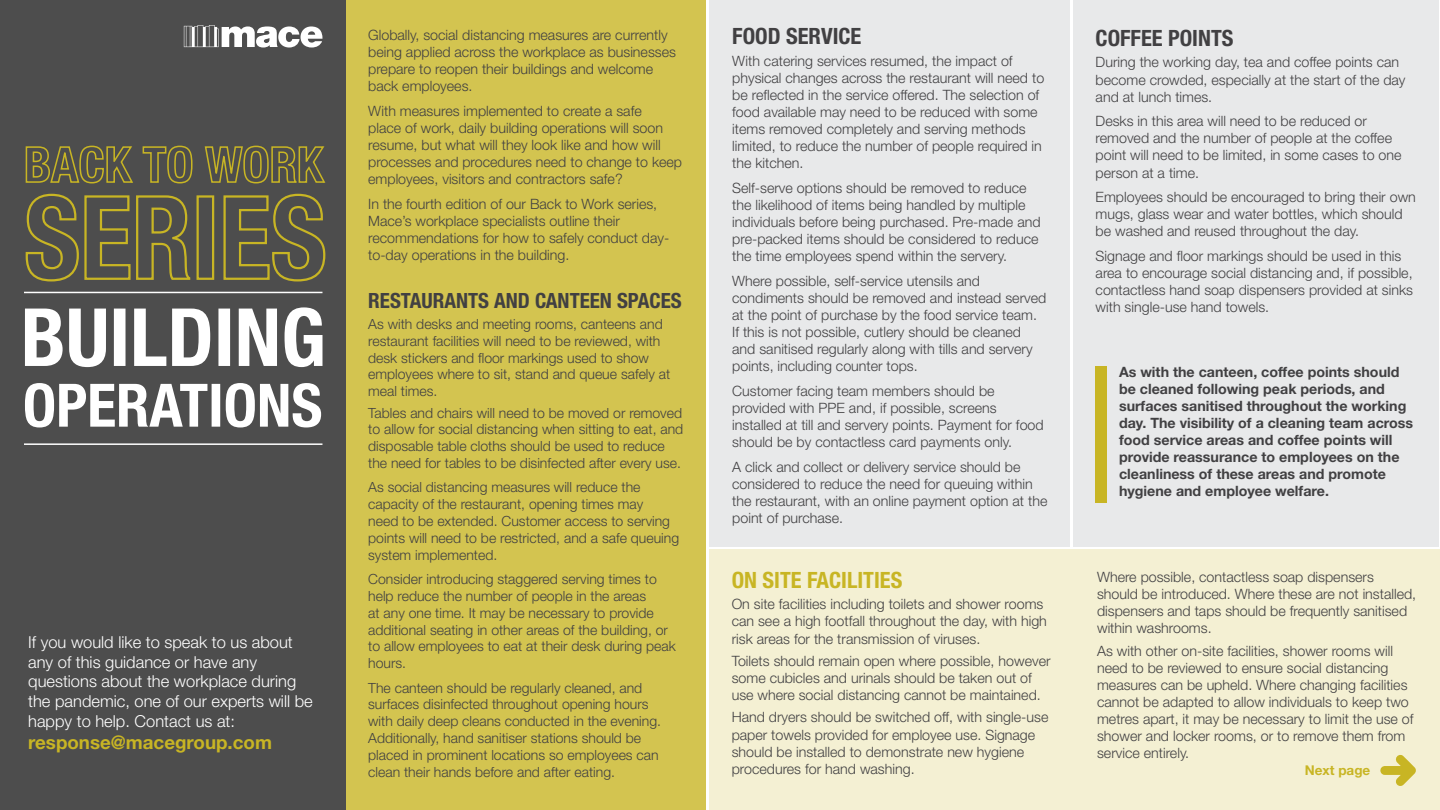
<style>
.page{position:relative;width:1440px;height:810px;background:#fff}
.page>*{position:absolute;margin:0;border:0;box-sizing:border-box;transform-origin:0 0}
.t1{font:700 condensed 22.5px "Helvetica Neue LT Std";color:#414042}
.t2{font:700 condensed 22.5px "Helvetica Neue LT Std";color:#c8b524}
.t3{font:700 condensed 21px "Helvetica Neue LT Std";color:#414042}
.t4{font:700 18.75px "Helvetica Neue LT Std";color:#c8b524}
.t5{font:300 16.5px/19.8px "Helvetica Neue LT Std";color:#fff}
.t6{font:300 14.25px/17.1px "Helvetica Neue LT Std";color:#414042}
.t7{font:700 14.25px/17.1px "Helvetica Neue LT Std";color:#414042}
.t8{font:300 14.02px/16.8px "Helvetica Neue LT Std";color:#414042}
.t9{font:700 13.5px "Helvetica Neue LT Std";color:#c8b524}
</style>
<div class="page">
<div style="left:710px;top:0;width:360px;height:547px;background:#e8e9ea"></div>
<div style="left:346px;top:0;width:360px;height:810px;background:#d3c450"></div>
<div style="left:709px;top:549px;width:731px;height:261px;background:#f4f0d3"></div>
<div style="left:1073px;top:0;width:365px;height:547px;background:#e8e9ea"></div>
<div style="left:0;top:0;width:346px;height:810px;background:#4d4d4d"></div>
<svg style="left:184px;top:25px;width:138px;height:23px"></svg>
<svg style="left:1380px;top:755px;width:36px;height:31px"></svg>
<svg style="left:25px;top:193px;width:301px;height:89px"></svg>
<svg style="left:25px;top:145px;width:301px;height:39px"></svg>
<hr style="left:24px;top:292px;width:298px;height:1px;background:#fff">
<hr style="left:24px;top:443px;width:298px;height:2px;background:#fff">
<div style="left:1096px;top:367px;width:11px;height:136px;background:#c8b524"></div>
<svg style="left:25px;top:307px;width:297px;height:60px"></svg>
<svg style="left:25px;top:383px;width:296px;height:44px"></svg>
<p class="t5" style="left:28px;top:632px;width:286px">If you would like to speak to us about any of this guidance or have any questions about the workplace during the pandemic, one of our experts will be happy to help. Contact us at:</p>
<h3 class="t4" style="left:28px;top:731px;width:245px">response@macegroup.com</h3>
<p class="t6" style="left:368px;top:26px;width:309px">Globally, social distancing measures are currently being applied across the workplace as businesses prepare to reopen their buildings and welcome back employees.</p>
<p class="t6" style="left:368px;top:102px;width:315px">With measures implemented to create a safe<br>place of work, daily building operations will soon resume, but what will they look like and how will processes and procedures need to change to keep employees, visitors and contractors safe?</p>
<p class="t6" style="left:368px;top:195px;width:303px">In the fourth edition of our Back to Work series, Mace’s workplace specialists outline their recommendations for how to safely conduct day&shy;to-day operations in the building.</p>
<h2 class="t3" style="left:368px;top:287px;width:315px">RESTAURANTS AND CANTEEN SPACES</h2>
<p class="t8" style="left:368px;top:315px;width:304px">As with desks and meeting rooms, canteens and restaurant facilities will need to be reviewed, with desk stickers and floor markings used to show employees where to sit, stand and queue safely at meal times.</p>
<p class="t8" style="left:368px;top:404px;width:317px">Tables and chairs will need to be moved or removed to allow for social distancing when sitting to eat, and disposable table cloths should be used to reduce the need for tables to be disinfected after every use.</p>
<p class="t8" style="left:368px;top:479px;width:312px">As social distancing measures will reduce the capacity of the restaurant, opening times may<br>need to be extended. Customer access to serving points will need to be restricted, and a safe queuing system implemented.</p>
<p class="t8" style="left:368px;top:570px;width:309px">Consider introducing staggered serving times to help reduce the number of people in the areas<br>at any one time. It may be necessary to provide additional seating in other areas of the building, or to allow employees to eat at their desk during peak hours.</p>
<p class="t8" style="left:368px;top:679px;width:294px">The canteen should be regularly cleaned, and surfaces disinfected throughout opening hours with daily deep cleans conducted in the evening.<br>Additionally, hand sanitiser stations should be placed in prominent locations so employees can clean their hands before and after eating.</p>
<h1 class="t1" style="left:732px;top:23px;width:131px">FOOD SERVICE</h1>
<p class="t6" style="left:732px;top:52px;width:314px">With catering services resumed, the impact of physical changes across the restaurant will need to be reflected in the service offered. The selection of food available may need to be reduced with some items removed completely and serving methods limited, to reduce the number of people required in the kitchen.</p>
<p class="t6" style="left:732px;top:179px;width:310px">Self-serve options should be removed to reduce the likelihood of items being handled by multiple individuals before being purchased. Pre-made and pre-packed items should be considered to reduce the time employees spend within the servery.</p>
<p class="t6" style="left:732px;top:272px;width:316px">Where possible, self-service utensils and condiments should be removed and instead served at the point of purchase by the food service team.<br>If this is not possible, cutlery should be cleaned and sanitised regularly along with tills and servery points, including counter tops.</p>
<p class="t6" style="left:732px;top:382px;width:313px">Customer facing team members should be provided with PPE and, if possible, screens installed at till and servery points. Payment for food should be by contactless card payments only.</p>
<p class="t6" style="left:732px;top:458px;width:317px">A click and collect or delivery service should be considered to reduce the need for queuing within the restaurant, with an online payment option at the point of purchase.</p>
<h1 class="t2" style="left:732px;top:566px;width:172px">ON SITE FACILITIES</h1>
<p class="t6" style="left:732px;top:595px;width:317px">On site facilities including toilets and shower rooms can see a high footfall throughout the day, with high risk areas for the transmission of viruses.</p>
<p class="t6" style="left:732px;top:652px;width:320px">Toilets should remain open where possible, however some cubicles and urinals should be taken out of use where social distancing cannot be maintained.</p>
<p class="t6" style="left:732px;top:708px;width:318px">Hand dryers should be switched off, with single-use paper towels provided for employee use. Signage should be installed to demonstrate new hygiene procedures for hand washing.</p>
<h1 class="t1" style="left:1096px;top:24px;width:139px">COFFEE POINTS</h1>
<p class="t6" style="left:1096px;top:54px;width:311px">During the working day, tea and coffee points can become crowded, especially at the start of the day and at lunch times.</p>
<p class="t6" style="left:1096px;top:112px;width:307px">Desks in this area will need to be reduced or removed and the number of people at the coffee point will need to be limited, in some cases to one person at a time.</p>
<p class="t6" style="left:1096px;top:188px;width:322px">Employees should be encouraged to bring their own mugs, glass wear and water bottles, which should be washed and reused throughout the day.</p>
<p class="t6" style="left:1096px;top:247px;width:319px">Signage and floor markings should be used in this area to encourage social distancing and, if possible, contactless hand soap dispensers provided at sinks with single-use hand towels.</p>
<p class="t7" style="left:1119px;top:363px;width:296px">As with the canteen, coffee points should be cleaned following peak periods, and surfaces sanitised throughout the working day. The visibility of a cleaning team across food service areas and coffee points will provide reassurance to employees on the cleanliness of these areas and promote hygiene and employee welfare.</p>
<p class="t6" style="left:1097px;top:568px;width:321px">Where possible, contactless soap dispensers should be introduced. Where these are not installed, dispensers and taps should be frequently sanitised within washrooms.</p>
<p class="t6" style="left:1097px;top:642px;width:318px">As with other on-site facilities, shower rooms will need to be reviewed to ensure social distancing measures can be upheld. Where changing facilities cannot be adapted to allow individuals to keep two metres apart, it may be necessary to limit the use of shower and locker rooms, or to remove them from service entirely.</p>
<p class="t9" style="left:1305px;top:762px;width:67px">Next page</p>
</div>
